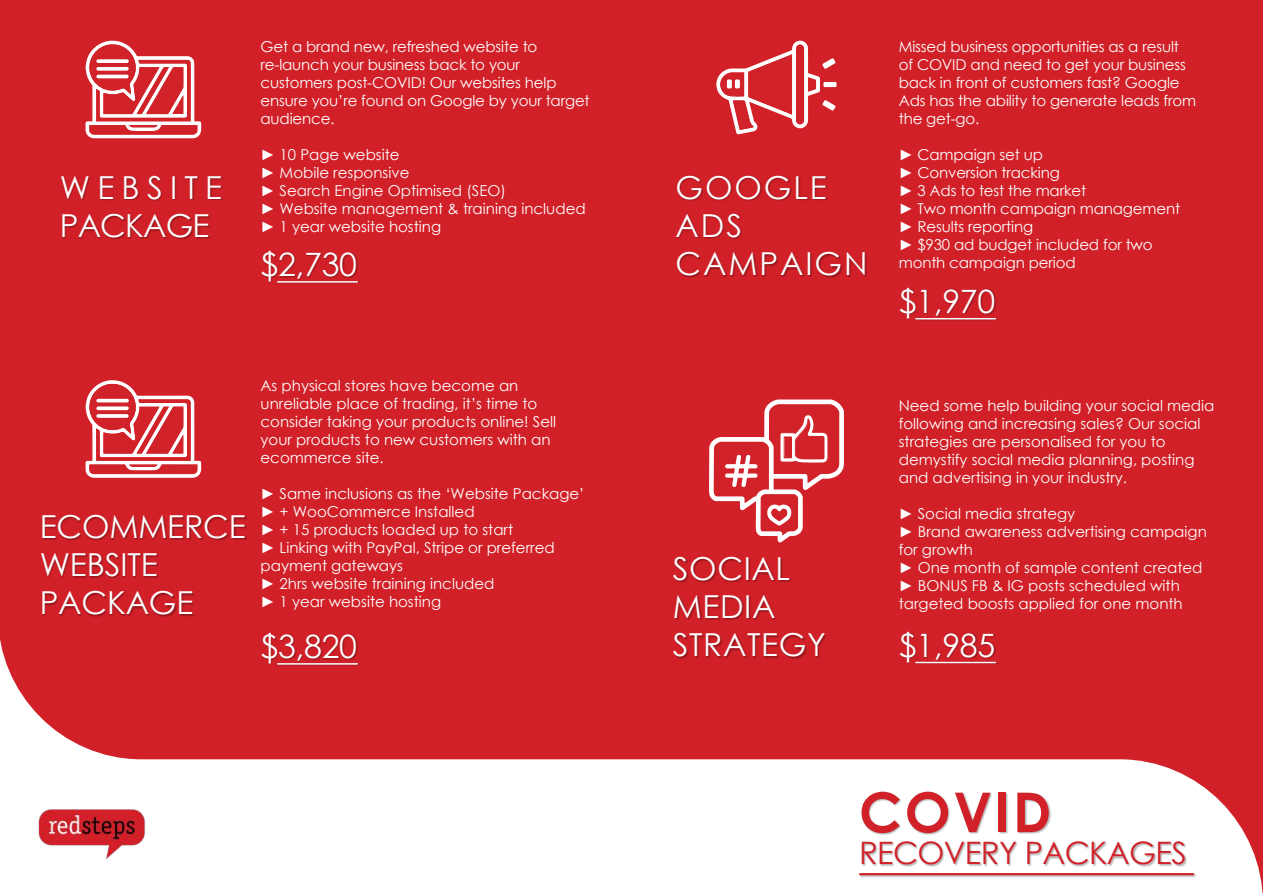
<style>
.page{position:relative;width:1263px;height:893px;background:#d12028}
.page>*{position:absolute;margin:0;border:0;box-sizing:border-box;transform-origin:0 0}
.t1{font:700 54.9px "Century Gothic";letter-spacing:.05em;color:#d12028}
.t2{font:32.25px "Century Gothic";letter-spacing:-.01em;color:#fff}
.t3{font:31.65px/38px "Century Gothic";letter-spacing:-.005em;color:#fff}
.t4{font:31.65px/38px "Century Gothic";letter-spacing:.02em;color:#fff}
.t5{font:31.65px/38px "Century Gothic";letter-spacing:.06em;color:#fff}
.t6{font:31.65px/38px "Century Gothic";letter-spacing:.105em;color:#fff}
.t7{font:30.9px "Century Gothic";letter-spacing:-.02em;color:#d12028}
.t8{font:15px/18px "Century Gothic";color:#fff}
</style>
<div class="page">
<svg style="left:0;top:639px;width:1263px;height:254px"></svg>
<img style="left:23px;top:798px;width:136px;height:68px">
<svg style="left:86px;top:40px;width:115px;height:98px"></svg>
<svg style="left:86px;top:380px;width:115px;height:98px"></svg>
<div style="left:61px;top:176px;width:163px;height:64px;background:#000;opacity:.3"></div>
<div style="left:41px;top:515px;width:206px;height:102px;background:#000;opacity:.3"></div>
<div style="left:676px;top:176px;width:191px;height:102px;background:#000;opacity:.3"></div>
<div style="left:673px;top:557px;width:154px;height:102px;background:#000;opacity:.3"></div>
<svg style="left:716px;top:40px;width:121px;height:94px"></svg>
<div style="left:735px;top:79px;width:5px;height:9px;border:2px solid #fff"></div>
<svg style="left:708px;top:399px;width:136px;height:144px"></svg>
<div style="left:784px;top:437px;width:7px;height:21px;background:#d12129"></div>
<div style="left:862px;top:842px;width:325px;height:25px;background:#000;opacity:.3"></div>
<div style="left:861px;top:791px;width:190px;height:44px;background:#000;opacity:.3"></div>
<div style="left:859px;top:873px;width:337px;height:5px;background:#000;opacity:.3"></div>
<hr style="left:860px;top:873px;width:333px;height:2px;background:#d12028">
<div style="left:261px;top:250px;width:98px;height:33px;background:#000;opacity:.3"></div>
<hr style="left:277px;top:281px;width:82px;height:3px;background:#000;opacity:.3">
<hr style="left:278px;top:281px;width:79px;height:2px;background:#fff">
<div style="left:900px;top:287px;width:97px;height:33px;background:#000;opacity:.3"></div>
<hr style="left:915px;top:318px;width:82px;height:2px;background:#000;opacity:.3">
<hr style="left:916px;top:318px;width:79px;height:1px;background:#fff">
<div style="left:900px;top:631px;width:96px;height:33px;background:#000;opacity:.3"></div>
<hr style="left:915px;top:661px;width:82px;height:3px;background:#c75359">
<hr style="left:916px;top:662px;width:79px;height:1px;background:#fff">
<div style="left:261px;top:632px;width:98px;height:33px;background:#000;opacity:.3"></div>
<hr style="left:277px;top:663px;width:82px;height:3px;background:#000;opacity:.3">
<hr style="left:278px;top:663px;width:79px;height:2px;background:#fff">
<h3 class="t6" style="left:60px;top:168px;width:164px">WEBSITE<br>PACKAGE</h3>
<p class="t8" style="left:261px;top:37px;width:331px">Get a brand new, refreshed website to re-launch your business back to your customers post-COVID! Our websites help ensure you’re found on Google by your target audience.</p>
<p class="t8" style="left:261px;top:145px;width:327px">► 10 Page website<br>► Mobile responsive<br>► Search Engine Optimised (SEO)<br>► Website management &amp; training included ► 1 year website hosting</p>
<h2 class="t2" style="left:261px;top:242px;width:98px">$2,730</h2>
<h3 class="t5" style="left:676px;top:168px;width:193px">GOOGLE<br>ADS<br>CAMPAIGN</h3>
<p class="t8" style="left:899px;top:37px;width:299px">Missed business opportunities as a result of COVID and need to get your business back in front of customers fast? Google Ads has the ability to generate leads from the get-go.</p>
<p class="t8" style="left:899px;top:145px;width:283px">► Campaign set up<br>► Conversion tracking<br>► 3 Ads to test the market<br>► Two month campaign management ► Results reporting<br>► $930 ad budget included for two month campaign period</p>
<h2 class="t2" style="left:899px;top:279px;width:98px">$1,970</h2>
<h3 class="t3" style="left:40px;top:508px;width:207px">ECOMMERCE<br>WEBSITE<br>PACKAGE</h3>
<p class="t8" style="left:261px;top:377px;width:297px">As physical stores have become an unreliable place of trading, it’s time to consider taking your products online! Sell your products to new customers with an ecommerce site.</p>
<p class="t8" style="left:261px;top:485px;width:325px">► Same inclusions as the ‘Website Package’ ► + WooCommerce Installed<br>► + 15 products loaded up to start<br>► Linking with PayPal, Stripe or preferred payment gateways<br>► 2hrs website training included<br>► 1 year website hosting</p>
<p class="t8" style="left:899px;top:396px;width:317px">Need some help building your social media following and increasing sales? Our social strategies are personalised for you to demystify social media planning, posting and advertising in your industry.</p>
<p class="t8" style="left:899px;top:504px;width:310px">► Social media strategy<br>► Brand awareness advertising campaign for growth<br>► One month of sample content created ► BONUS FB &amp; IG posts scheduled with targeted boosts applied for one month</p>
<h3 class="t4" style="left:673px;top:550px;width:155px">SOCIAL<br>MEDIA<br>STRATEGY</h3>
<h2 class="t2" style="left:261px;top:624px;width:98px">$3,820</h2>
<h2 class="t2" style="left:899px;top:622px;width:98px">$1,985</h2>
<h1 class="t1" style="left:859px;top:770px;width:194px">COVID</h1>
<h3 class="t7" style="left:859px;top:832px;width:329px">RECOVERY PACKAGES</h3>
</div>
